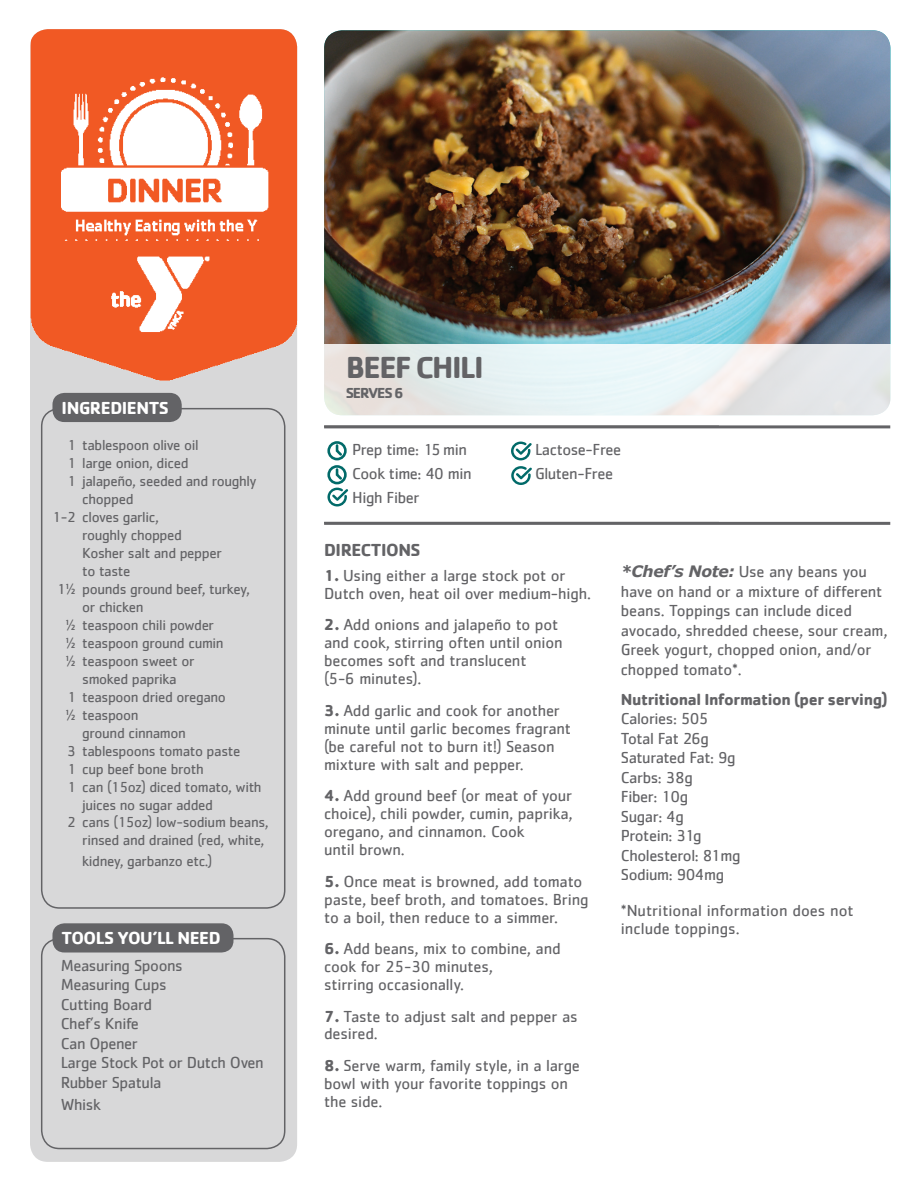
<style>
.page{position:relative;width:918px;height:1188px;background:#fff}
.page>*{position:absolute;margin:0;border:0;box-sizing:border-box;transform-origin:0 0}
.t1{font:700 31.5px "Cachet";letter-spacing:-.05em;color:#636366}
.t2{font:700 18px "Cachet";letter-spacing:-.025em;color:#fff}
.t3{font:700 18px "Cachet";letter-spacing:-.025em;color:#636366}
.t4{font:16.5px/19.5px "Cachet";letter-spacing:-.01em;color:#636366}
.t5{font:15px/18px "Cachet";letter-spacing:-.025em;color:#636366}
.t6{font:700 15px "Cachet";letter-spacing:-.075em;color:#636366}
.s1{font-weight:700}
.s2{font-family:"Verdana";font-weight:700;font-style:italic;font-size:15.75px}
</style>
<div class="page">
<div style="left:30px;top:29px;width:267px;height:1133px;background:#d8d8d9;border-radius:18px"></div>
<div style="left:41px;top:408px;width:244px;height:501px;border:1px solid #636366;border-radius:18px"></div>
<div style="left:52px;top:393px;width:130px;height:29px;background:#636366;border-radius:12px"></div>
<div style="left:41px;top:938px;width:244px;height:211px;border:1px solid #636366;border-radius:18px"></div>
<div style="left:52px;top:923px;width:182px;height:30px;background:#636366;border-radius:12px"></div>
<img style="left:324px;top:30px;width:566px;height:315px">
<svg style="left:324px;top:345px;width:566px;height:71px;background:#e7eded"></svg>
<img style="left:30px;top:29px;width:267px;height:352px">
<div style="left:327px;top:465px;width:20px;height:19px;border:3px solid #016a69;border-radius:50%"></div>
<svg style="left:334px;top:467px;width:10px;height:15px"></svg>
<div style="left:327px;top:441px;width:20px;height:19px;border:3px solid #016a69;border-radius:50%"></div>
<svg style="left:334px;top:443px;width:10px;height:15px"></svg>
<svg style="left:327px;top:488px;width:21px;height:18px"></svg>
<svg style="left:511px;top:442px;width:21px;height:18px"></svg>
<svg style="left:511px;top:466px;width:21px;height:19px"></svg>
<hr style="left:324px;top:425px;width:566px;height:3px;background:#636366">
<hr style="left:324px;top:522px;width:566px;height:3px;background:#636366">
<p class="t2" style="left:62px;top:397px;width:109px">INGREDIENTS</p>
<p class="t5" style="left:67px;top:436px;width:191px">1 tablespoon olive oil<br>1 large onion, diced<br>1 jalapeño, seeded and roughly</p>
<p class="t5" style="left:52px;top:508px;width:108px">1-2 cloves garlic,</p>
<p class="t5" style="left:82px;top:490px;width:53px">chopped</p>
<p class="t5" style="left:82px;top:526px;width:141px">roughly chopped<br>Kosher salt and pepper to taste</p>
<p class="t5" style="left:82px;top:597px;width:63px">or chicken</p>
<p class="t5" style="left:57px;top:579px;width:195px">11/2 pounds ground beef, turkey,</p>
<p class="t5" style="left:65px;top:615px;width:160px">1/2 teaspoon chili powder<br>1/2 teaspoon ground cumin<br>1/2 teaspoon sweet or</p>
<p class="t5" style="left:65px;top:687px;width:162px">1 teaspoon dried oregano<br>1/2 teaspoon</p>
<p class="t5" style="left:67px;top:741px;width:196px">3 tablespoons tomato paste<br>1 cup beef bone broth<br>1 can (15oz) diced tomato, with</p>
<p class="t5" style="left:67px;top:813px;width:203px">2 cans (15oz) low-sodium beans,</p>
<p class="t5" style="left:82px;top:669px;width:96px">smoked paprika</p>
<p class="t5" style="left:82px;top:723px;width:105px">ground cinnamon</p>
<p class="t5" style="left:82px;top:795px;width:132px">juices no sugar added</p>
<p class="t5" style="left:82px;top:830px;width:184px;line-height:21px">rinsed and drained (red, white, kidney, garbanzo etc.)</p>
<p class="t2" style="left:62px;top:926px;width:161px">TOOLS YOU’LL NEED</p>
<p class="t4" style="left:61px;top:955px;width:205px">Measuring Spoons<br>Measuring Cups<br>Cutting Board<br>Chef’s Knife<br>Can Opener<br>Large Stock Pot or Dutch Oven<br>Rubber Spatula</p>
<p class="t4" style="left:61px;top:1095px;width:42px">Whisk</p>
<p class="t1" style="left:346px;top:347px;width:140px">BEEF CHILI</p>
<p class="t6" style="left:346px;top:383px;width:60px">SERVES 6</p>
<p class="t4" style="left:352px;top:437px;width:121px;line-height:24px">Prep time: 15 min<br>Cook time: 40 min<br>High Fiber</p>
<p class="t4" style="left:535px;top:437px;width:88px;line-height:24px">Lactose-Free<br>Gluten-Free</p>
<p class="t3" style="left:324px;top:539px;width:98px">DIRECTIONS</p>
<p class="t4" style="left:324px;top:566px;width:268px;line-height:18px"><span class="s1">1.</span> Using either a large stock pot or<br>Dutch oven, heat oil over medium-high.</p>
<p class="t4" style="left:324px;top:616px;width:240px;line-height:18px"><span class="s1">2.</span> Add onions and jalapeño to pot and cook, stirring often until onion becomes soft and translucent<br>(5-6 minutes).</p>
<p class="t4" style="left:324px;top:701px;width:248px;line-height:18px"><span class="s1">3.</span> Add garlic and cook for another minute until garlic becomes fragrant (be careful not to burn it!) Season mixture with salt and pepper.</p>
<p class="t4" style="left:324px;top:786px;width:250px;line-height:18px"><span class="s1">4.</span> Add ground beef (or meat of your choice), chili powder, cumin, paprika, oregano, and cinnamon. Cook<br>until brown.</p>
<p class="t4" style="left:324px;top:872px;width:266px;line-height:18px"><span class="s1">5.</span> Once meat is browned, add tomato paste, beef broth, and tomatoes. Bring to a boil, then reduce to a simmer.</p>
<p class="t4" style="left:324px;top:939px;width:238px;line-height:18px"><span class="s1">6.</span> Add beans, mix to combine, and cook for 25-30 minutes,<br>stirring occasionally.</p>
<p class="t4" style="left:324px;top:1007px;width:255px;line-height:18px"><span class="s1">7.</span> Taste to adjust salt and pepper as desired.</p>
<p class="t4" style="left:324px;top:1056px;width:257px;line-height:18px"><span class="s1">8.</span> Serve warm, family style, in a large bowl with your favorite toppings on the side.</p>
<p class="t4" style="left:621px;top:562px;width:268px"><span class="s2">*Chef’s Note:</span> Use any beans you have on hand or a mixture of different beans. Toppings can include diced avocado, shredded cheese, sour cream,<br>Greek yogurt, chopped onion, and/or chopped tomato*.</p>
<p class="t4" style="left:621px;top:689px;width:268px"><span class="s1">Nutritional Information (per serving)<br></span>Calories: 505<br>Total Fat 26g<br>Saturated Fat: 9g<br>Carbs: 38g<br>Fiber: 10g<br>Sugar: 4g<br>Protein: 31g<br>Cholesterol: 81mg<br>Sodium: 904mg</p>
<p class="t4" style="left:621px;top:901px;width:234px;line-height:18px">*Nutritional information does not include toppings.</p>
</div>
